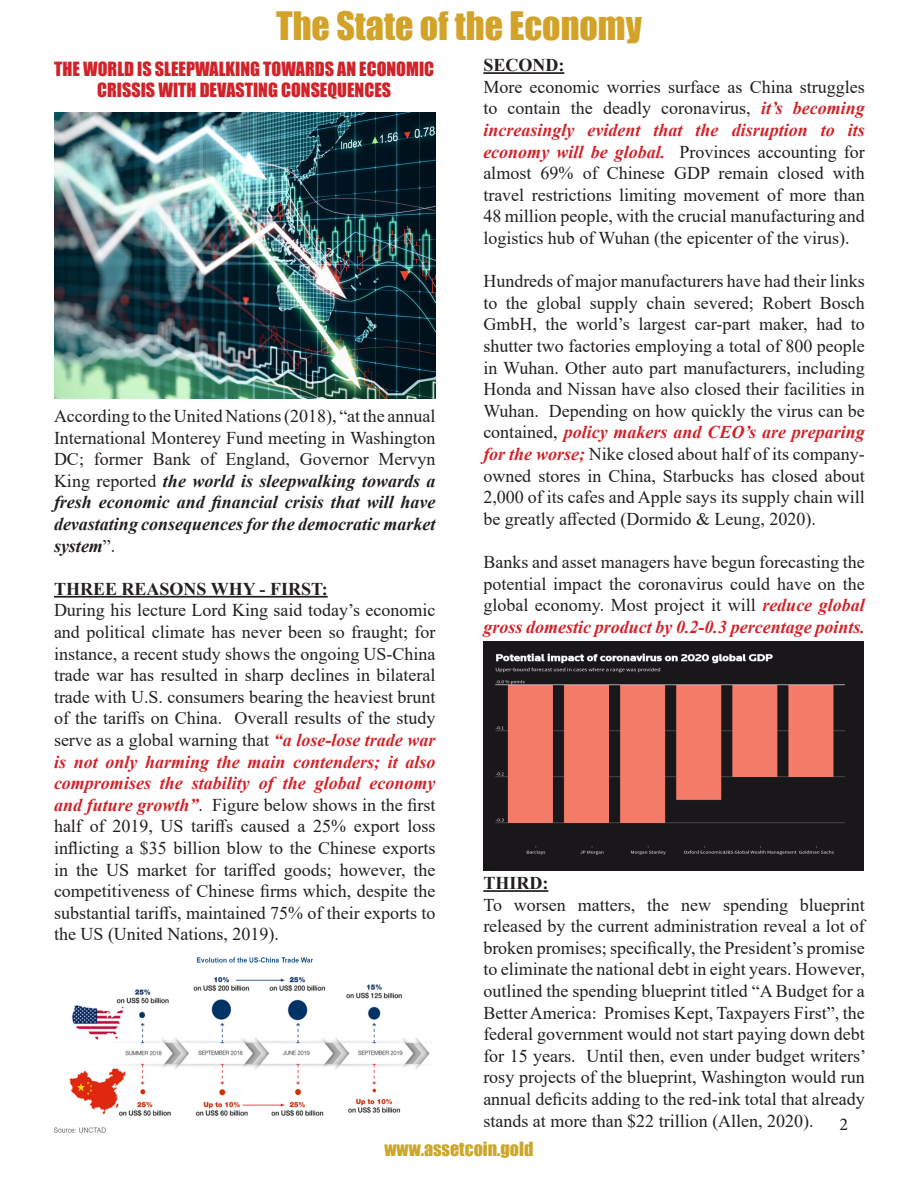
<style>
.page{position:relative;width:918px;height:1188px;background:#fff}
.page>*{position:absolute;margin:0;border:0;box-sizing:border-box;transform-origin:0 0}
.t1{font:36px "Impact";color:#d2a328}
.t2{font:18px/21.6px "Times New Roman";color:#231f20;text-align:justify}
.t3{font:18px/21.6px "Impact";color:#d1232a;text-align:center}
.t4{font:700 18px "Times New Roman";color:#231f20}
.t5{font:18px "Impact";color:#cba72b}
.t6{font:18px "Minion Pro";color:#231f20}
.s1{font-weight:700;font-style:italic;color:#d1232a}
.s2{font-weight:700;font-style:italic}
</style>
<div class="page">
<hr style="left:54px;top:596px;width:274px;height:2px;background:#231f20">
<img style="left:54px;top:113px;width:382px;height:286px">
<hr style="left:483px;top:72px;width:81px;height:2px;background:#231f20">
<img style="left:54px;top:957px;width:376px;height:176px">
<hr style="left:483px;top:890px;width:65px;height:2px;background:#231f20">
<img style="left:483px;top:642px;width:381px;height:228px">
<p class="t1" style="left:276px;top:-2px;width:367px">The State of the Economy</p>
<p class="t3" style="left:54px;top:58px;width:381px">THE WORLD IS SLEEPWALKING TOWARDS AN ECONOMIC<br>CRISSIS WITH DEVASTING CONSEQUENCES</p>
<p class="t4" style="left:483px;top:52px;width:82px">SECOND:</p>
<p class="t2" style="left:483px;top:75px;width:383px">More economic worries surface as China struggles to contain the deadly coronavirus, <span class="s1">it’s becoming increasingly evident that the disruption to its economy will be global.</span> Provinces accounting for almost 69% of Chinese GDP remain closed with travel restrictions limiting movement of more than 48 million people, with the crucial manufacturing and logistics hub of Wuhan (the epicenter of the virus).</p>
<p class="t2" style="left:483px;top:270px;width:383px">Hundreds of major manufacturers have had their links to the global supply chain severed; Robert Bosch GmbH, the world’s largest car-part maker, had to shutter two factories employing a total of 800 people in Wuhan. Other auto part manufacturers, including Honda and Nissan have also closed their facilities in Wuhan. Depending on how quickly the virus can be contained, <span class="s1">policy makers and CEO’s are preparing for the worse;</span> Nike closed about half of its company&shy;owned stores in China, Starbucks has closed about 2,000 of its cafes and Apple says its supply chain will be greatly affected (Dormido &amp; Leung, 2020).</p>
<p class="t2" style="left:483px;top:551px;width:383px">Banks and asset managers have begun forecasting the potential impact the coronavirus could have on the global economy. Most project it will <span class="s1">reduce global gross domestic product by 0.2-0.3 percentage points.</span></p>
<p class="t2" style="left:54px;top:405px;width:383px">According to the United Nations (2018), “at the annual International Monterey Fund meeting in Washington DC; former Bank of England, Governor Mervyn King reported <span class="s2">the world is sleepwalking towards a fresh economic and financial crisis that will have devastating consequences for the democratic market system</span>”.</p>
<p class="t4" style="left:54px;top:576px;width:275px">THREE REASONS WHY - FIRST:</p>
<p class="t2" style="left:54px;top:599px;width:383px">During his lecture Lord King said today’s economic and political climate has never been so fraught; for instance, a recent study shows the ongoing US-China trade war has resulted in sharp declines in bilateral trade with U.S. consumers bearing the heaviest brunt of the tariffs on China. Overall results of the study serve as a global warning that <span class="s1">“a lose-lose trade war is not only harming the main contenders; it also compromises the stability of the global economy and future growth”</span>. Figure below shows in the first half of 2019, US tariffs caused a 25% export loss inflicting a $35 billion blow to the Chinese exports in the US market for tariffed goods; however, the competitiveness of Chinese firms which, despite the substantial tariffs, maintained 75% of their exports to the US (United Nations, 2019).</p>
<p class="t4" style="left:483px;top:870px;width:66px">THIRD:</p>
<p class="t2" style="left:483px;top:893px;width:384px">To worsen matters, the new spending blueprint released by the current administration reveal a lot of broken promises; specifically, the President’s promise to eliminate the national debt in eight years. However, outlined the spending blueprint titled “A Budget for a Better America: Promises Kept, Taxpayers First”, the federal government would not start paying down debt for 15 years. Until then, even under budget writers’ rosy projects of the blueprint, Washington would run annual deficits adding to the red-ink total that already stands at more than $22 trillion (Allen, 2020).</p>
<p class="t6" style="left:839px;top:1112px;width:10px">2</p>
<p class="t5" style="left:385px;top:1135px;width:150px">www.assetcoin.gold</p>
</div>
